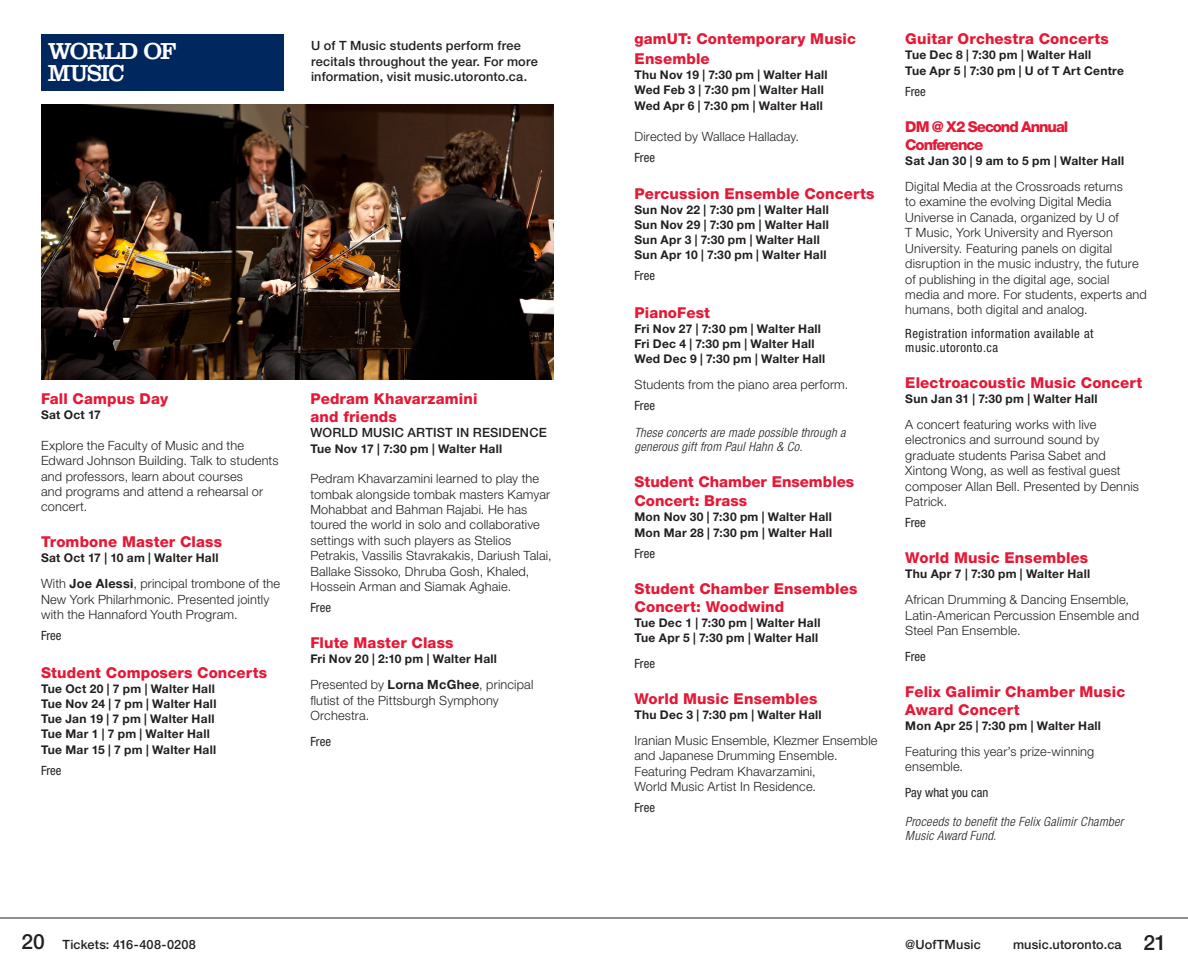
<style>
.page{position:relative;width:1188px;height:972px;background:#fff}
.page>*{position:absolute;margin:0;border:0;box-sizing:border-box;transform-origin:0 0}
.t1{font:24px/22.5px "Clarendon LT Std";letter-spacing:-.04em;color:#fff}
.t2{font:800 15px/18px "Helvetica Neue LT Std";letter-spacing:.01em;color:#e51836}
.t3{font:800 15px/18px "Helvetica Neue LT Std";letter-spacing:-.07em;color:#e51836}
.t4{font:300 12.75px/15.5px "Helvetica Neue LT Std";letter-spacing:.015em;color:#231f20}
.t5{font:500 12.75px/15.5px "Helvetica Neue LT Std";letter-spacing:.015em;color:#231f20}
.t6{font:italic 300 condensed 12.75px/13.5px "Helvetica Neue LT Std";letter-spacing:.025em;color:#231f20}
.t7{font:condensed 12.75px "Helvetica Neue LT Std";color:#231f20}
.t8{font:condensed 12.75px/13.5px "Helvetica Neue LT Std";letter-spacing:.04em;color:#231f20}
.t9{font:700 12px/15px "Helvetica Neue LT Std";letter-spacing:.025em;color:#231f20}
.s1{font-weight:700}
.s2{font-size:21px}
</style>
<div class="page">
<hr style="left:0;top:918px;width:1188px;height:1px;background:#231f20">
<div style="left:41px;top:34px;width:242px;height:56px;background:#00275e"></div>
<img style="left:41px;top:104px;width:513px;height:275px">
<h1 class="t1" style="left:48px;top:39px;width:130px">WORLD OF<br>MUSIC</h1>
<p class="t5" style="left:311px;top:38px;width:228px">U of T Music students perform free recitals throughout the year. For more information, visit music.utoronto.ca.</p>
<p class="t2" style="left:41px;top:389px;width:129px">Fall Campus Day</p>
<p class="t9" style="left:41px;top:407px;width:61px">Sat Oct 17</p>
<p class="t4" style="left:41px;top:437px;width:239px">Explore the Faculty of Music and the<br>Edward Johnson Building. Talk to students and professors, learn about courses<br>and programs and attend a rehearsal or concert.</p>
<p class="t2" style="left:41px;top:533px;width:183px">Trombone Master Class</p>
<p class="t9" style="left:41px;top:550px;width:179px">Sat Oct 17 | 10 am | Walter Hall</p>
<p class="t4" style="left:41px;top:576px;width:241px">With <span class="s1">Joe Alessi</span>, principal trombone of the<br>New York Philarhmonic. Presented jointly with the Hannaford Youth Program.</p>
<p class="t7" style="left:41px;top:628px;width:22px">Free</p>
<p class="t2" style="left:41px;top:664px;width:228px">Student Composers Concerts</p>
<p class="t9" style="left:41px;top:681px;width:177px">Tue Oct 20 | 7 pm | Walter Hall<br>Tue Nov 24 | 7 pm | Walter Hall<br>Tue Jan 19 | 7 pm | Walter Hall<br>Tue Mar 1 | 7 pm | Walter Hall<br>Tue Mar 15 | 7 pm | Walter Hall</p>
<p class="t7" style="left:41px;top:763px;width:22px">Free</p>
<p class="t2" style="left:310px;top:389px;width:168px">Pedram Khavarzamini and friends</p>
<p class="t5" style="left:310px;top:425px;width:238px">world music artist in residence</p>
<p class="t9" style="left:310px;top:441px;width:193px">Tue Nov 17 | 7:30 pm | Walter Hall</p>
<p class="t4" style="left:310px;top:471px;width:243px">Pedram Khavarzamini learned to play the tombak alongside tombak masters Kamyar Mohabbat and Bahman Rajabi. He has toured the world in solo and collaborative settings with such players as Stelios Petrakis, Vassilis Stavrakakis, Dariush Talai, Ballake Sissoko, Dhruba Gosh, Khaled, Hossein Arman and Siamak Aghaie.</p>
<p class="t7" style="left:310px;top:600px;width:22px">Free</p>
<p class="t2" style="left:310px;top:634px;width:145px">Flute Master Class</p>
<p class="t9" style="left:310px;top:651px;width:188px">Fri Nov 20 | 2:10 pm | Walter Hall</p>
<p class="t4" style="left:310px;top:677px;width:224px">Presented by <span class="s1">Lorna McGhee</span>, principal flutist of the Pittsburgh Symphony<br>Orchestra.</p>
<p class="t7" style="left:310px;top:734px;width:22px">Free</p>
<p class="t2" style="left:634px;top:29px;width:223px;line-height:19.8px">gamUT: Contemporary Music<br>Ensemble</p>
<p class="t9" style="left:634px;top:67px;width:195px">Thu Nov 19 | 7:30 pm | Walter Hall<br>Wed Feb 3 | 7:30 pm | Walter Hall<br>Wed Apr 6 | 7:30 pm | Walter Hall</p>
<p class="t4" style="left:634px;top:128px;width:166px">Directed by Wallace Halladay.</p>
<p class="t7" style="left:634px;top:150px;width:22px">Free</p>
<p class="t2" style="left:634px;top:185px;width:241px">Percussion Ensemble Concerts</p>
<p class="t9" style="left:634px;top:202px;width:196px">Sun Nov 22 | 7:30 pm | Walter Hall<br>Sun Nov 29 | 7:30 pm | Walter Hall<br>Sun Apr 3 | 7:30 pm | Walter Hall<br>Sun Apr 10 | 7:30 pm | Walter Hall</p>
<p class="t7" style="left:634px;top:269px;width:22px">Free</p>
<p class="t2" style="left:634px;top:304px;width:77px">PianoFest</p>
<p class="t9" style="left:634px;top:321px;width:192px">Fri Nov 27 | 7:30 pm | Walter Hall<br>Fri Dec 4 | 7:30 pm | Walter Hall<br>Wed Dec 9 | 7:30 pm | Walter Hall</p>
<p class="t4" style="left:634px;top:377px;width:215px">Students from the piano area perform.</p>
<p class="t7" style="left:634px;top:398px;width:22px">Free</p>
<p class="t6" style="left:634px;top:426px;width:213px">These concerts are made possible through a generous gift from Paul Hahn &amp; Co.</p>
<p class="t2" style="left:634px;top:471px;width:221px;line-height:19.8px">Student Chamber Ensembles<br>Concert: Brass</p>
<p class="t9" style="left:634px;top:509px;width:199px;line-height:15.5px">Mon Nov 30 | 7:30 pm | Walter Hall<br>Mon Mar 28 | 7:30 pm | Walter Hall</p>
<p class="t7" style="left:634px;top:546px;width:22px">Free</p>
<p class="t2" style="left:634px;top:580px;width:224px">Student Chamber Ensembles<br>Concert: Woodwind</p>
<p class="t9" style="left:634px;top:615px;width:188px">Tue Dec 1 | 7:30 pm | Walter Hall<br>Tue Apr 5 | 7:30 pm | Walter Hall</p>
<p class="t7" style="left:634px;top:656px;width:22px">Free</p>
<p class="t2" style="left:634px;top:689px;width:184px">World Music Ensembles</p>
<p class="t9" style="left:634px;top:707px;width:189px">Thu Dec 3 | 7:30 pm | Walter Hall</p>
<p class="t4" style="left:634px;top:732px;width:245px">Iranian Music Ensemble, Klezmer Ensemble and Japanese Drumming Ensemble.<br>Featuring Pedram Khavarzamini,<br>World Music Artist In Residence.</p>
<p class="t7" style="left:634px;top:800px;width:22px">Free</p>
<p class="t2" style="left:905px;top:30px;width:205px">Guitar Orchestra Concerts</p>
<p class="t9" style="left:905px;top:47px;width:220px;line-height:15.5px">Tue Dec 8 | 7:30 pm | Walter Hall<br>Tue Apr 5 | 7:30 pm | U of T Art Centre</p>
<p class="t7" style="left:905px;top:84px;width:22px">Free</p>
<p class="t3" style="left:905px;top:118px;width:164px">DM @ X2 Second Annual<br>Conference</p>
<p class="t9" style="left:905px;top:153px;width:220px">Sat Jan 30 | 9 am to 5 pm | Walter Hall</p>
<p class="t4" style="left:905px;top:178px;width:243px">Digital Media at the Crossroads returns<br>to examine the evolving Digital Media Universe in Canada, organized by U of<br>T Music, York University and Ryerson University. Featuring panels on digital disruption in the music industry, the future of publishing in the digital age, social<br>media and more. For students, experts and humans, both digital and analog.</p>
<p class="t8" style="left:905px;top:327px;width:190px">Registration information available at music.utoronto.ca</p>
<p class="t2" style="left:905px;top:374px;width:238px">Electroacoustic Music Concert</p>
<p class="t9" style="left:905px;top:391px;width:194px">Sun Jan 31 | 7:30 pm | Walter Hall</p>
<p class="t4" style="left:905px;top:416px;width:235px">A concert featuring works with live electronics and surround sound by graduate students Parisa Sabet and<br>Xintong Wong, as well as festival guest composer Allan Bell. Presented by Dennis<br>Patrick.</p>
<p class="t7" style="left:905px;top:515px;width:22px">Free</p>
<p class="t2" style="left:905px;top:549px;width:184px">World Music Ensembles</p>
<p class="t9" style="left:905px;top:566px;width:186px">Thu Apr 7 | 7:30 pm | Walter Hall</p>
<p class="t4" style="left:905px;top:592px;width:235px">African Drumming &amp; Dancing Ensemble,<br>Latin-American Percussion Ensemble and<br>Steel Pan Ensemble.</p>
<p class="t7" style="left:905px;top:649px;width:22px">Free</p>
<p class="t2" style="left:905px;top:683px;width:221px">Felix Galimir Chamber Music<br>Award Concert</p>
<p class="t9" style="left:905px;top:718px;width:197px">Mon Apr 25 | 7:30 pm | Walter Hall</p>
<p class="t4" style="left:905px;top:743px;width:191px">Featuring this year’s prize-winning ensemble.</p>
<p class="t7" style="left:905px;top:785px;width:84px">Pay what you can</p>
<p class="t6" style="left:905px;top:815px;width:220px">Proceeds to benefit the Felix Galimir Chamber<br>Music Award Fund.</p>
<p class="t5" style="left:22px;top:937px;width:176px"><span class="s2">20</span> Tickets: 416-408-0208</p>
<p class="t5" style="left:905px;top:936px;width:77px">@UofTMusic</p>
<p class="t5" style="left:1013px;top:936px;width:155px">music.utoronto.ca <span class="s2">21</span></p>
</div>
